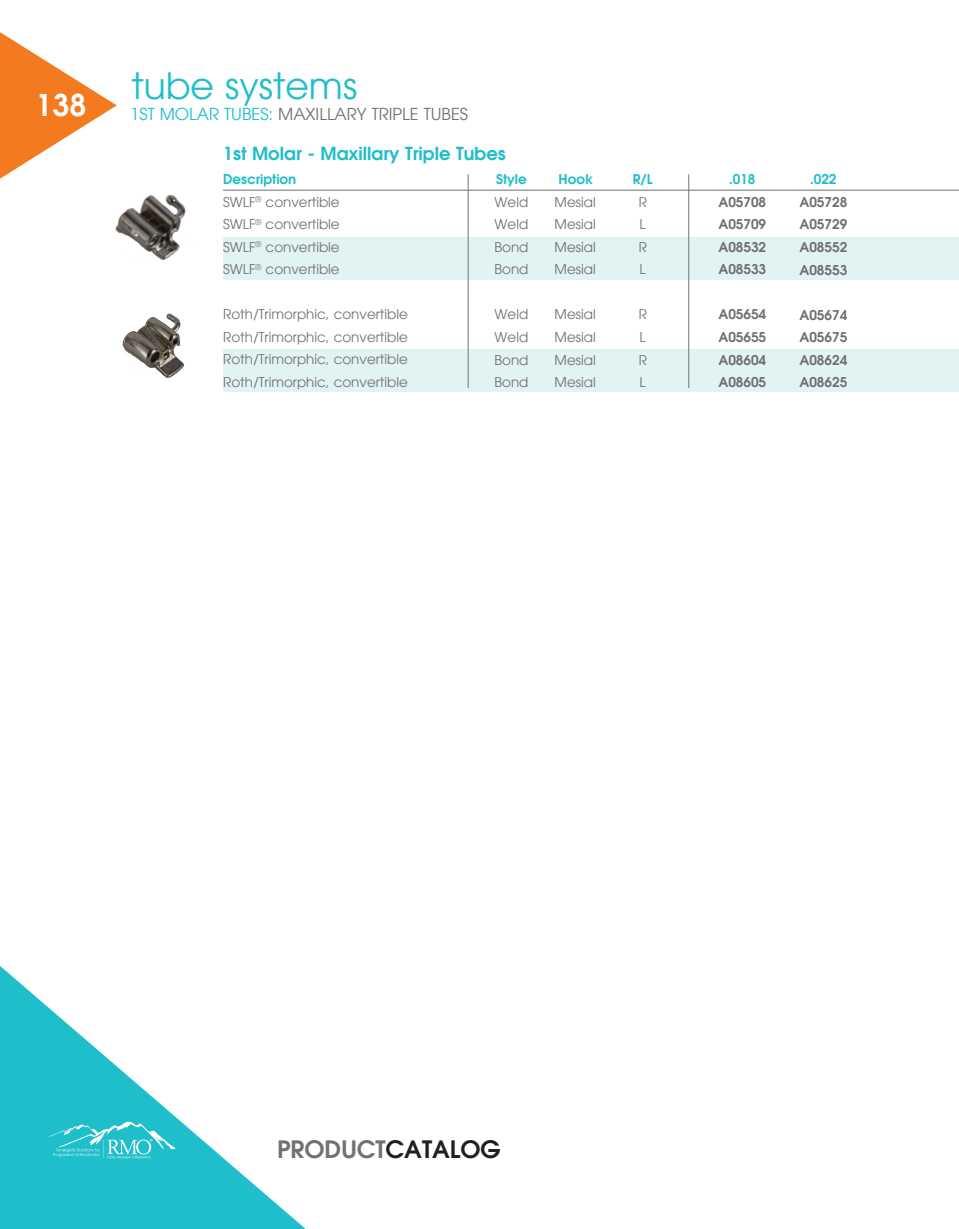
<style>
.page{position:relative;width:959px;height:1229px;background:#fff}
.page>*{position:absolute;margin:0;border:0;box-sizing:border-box;transform-origin:0 0}
.t1{font:36.3px "Avant Garde";color:#1ebeca}
.t2{font:600 30px "Avant Garde";color:#fff}
.t3{font:600 24px "Avant Garde";color:#717074}
.t4{font:600 18px "Avant Garde";color:#1ebeca}
.t5{font:16.5px "Avant Garde";color:#717074}
.t6{font:13.5px/22.5px "Avant Garde";color:#717074;text-align:justify}
.t7{font:600 13.5px/22.5px "Avant Garde";color:#6d6f71;text-align:justify}
.t8{font:600 13.5px "Avant Garde";color:#1ebeca}
.s1{color:#1ebeca}
.s2{font-weight:600;color:#1ebeca}
.s3{color:#231f20}
</style>
<div class="page">
<svg style="left:0;top:966px;width:305px;height:262px"></svg>
<svg style="left:49px;top:1121px;width:127px;height:38px"></svg>
<svg style="left:0;top:32px;width:117px;height:147px"></svg>
<div style="left:223px;top:237px;width:735px;height:43px;background:#e2f3f4"></div>
<div style="left:224px;top:349px;width:734px;height:42px;background:#e2f3f4"></div>
<hr style="left:223px;top:190px;width:735px;height:1px;background:#717074">
<hr style="left:468px;top:174px;width:1px;height:214px;background:#717074">
<hr style="left:688px;top:174px;width:1px;height:214px;background:#717074">
<img style="left:115px;top:194px;width:71px;height:66px">
<img style="left:122px;top:313px;width:62px;height:65px">
<h2 class="t2" style="left:36px;top:85px;width:52px">138</h2>
<h1 class="t1" style="left:131px;top:64px;width:227px">tube systems</h1>
<p class="t5" style="left:130px;top:104px;width:339px"><span class="s1">1ST MOLAR TUBES:</span> MAXILLARY TRIPLE TUBES</p>
<h3 class="t4" style="left:223px;top:141px;width:284px">1st Molar - Maxillary Triple Tubes</h3>
<p class="t6" style="left:223px;top:168px;width:118px;text-align:left"><span class="s2">Description<br></span>SWLF<sup>®</sup> convertible<br>SWLF<sup>®</sup> convertible<br>SWLF<sup>®</sup> convertible<br>SWLF<sup>®</sup> convertible</p>
<p class="t6" style="left:223px;top:303px;width:186px">Roth/Trimorphic, convertible Roth/Trimorphic, convertible Roth/Trimorphic, convertible Roth/Trimorphic, convertible</p>
<p class="t8" style="left:496px;top:170px;width:32px">Style</p>
<p class="t6" style="left:494px;top:191px;width:36px">Weld Weld Bond Bond</p>
<p class="t6" style="left:494px;top:303px;width:36px">Weld Weld Bond Bond</p>
<p class="t8" style="left:558px;top:170px;width:36px">Hook</p>
<p class="t6" style="left:554px;top:191px;width:43px">Mesial Mesial Mesial Mesial</p>
<p class="t6" style="left:554px;top:303px;width:43px">Mesial Mesial Mesial Mesial</p>
<p class="t8" style="left:632px;top:170px;width:21px">R/L</p>
<p class="t6" style="left:638px;top:191px;width:10px">R L R L</p>
<p class="t6" style="left:638px;top:303px;width:10px">R L R L</p>
<p class="t8" style="left:729px;top:170px;width:28px">.018</p>
<p class="t7" style="left:718px;top:191px;width:49px">A05708<br>A05709<br>A08532<br>A08533</p>
<p class="t7" style="left:718px;top:303px;width:49px">A05654<br>A05655<br>A08604<br>A08605</p>
<p class="t8" style="left:810px;top:170px;width:28px">.022</p>
<p class="t7" style="left:799px;top:191px;width:49px">A05728<br>A05729<br>A08552<br>A08553</p>
<p class="t7" style="left:799px;top:303px;width:49px">A05674<br>A05675<br>A08624<br>A08625</p>
<h3 class="t3" style="left:277px;top:1133px;width:225px">PRODUCT<span class="s3">CATALOG</span></h3>
</div>
